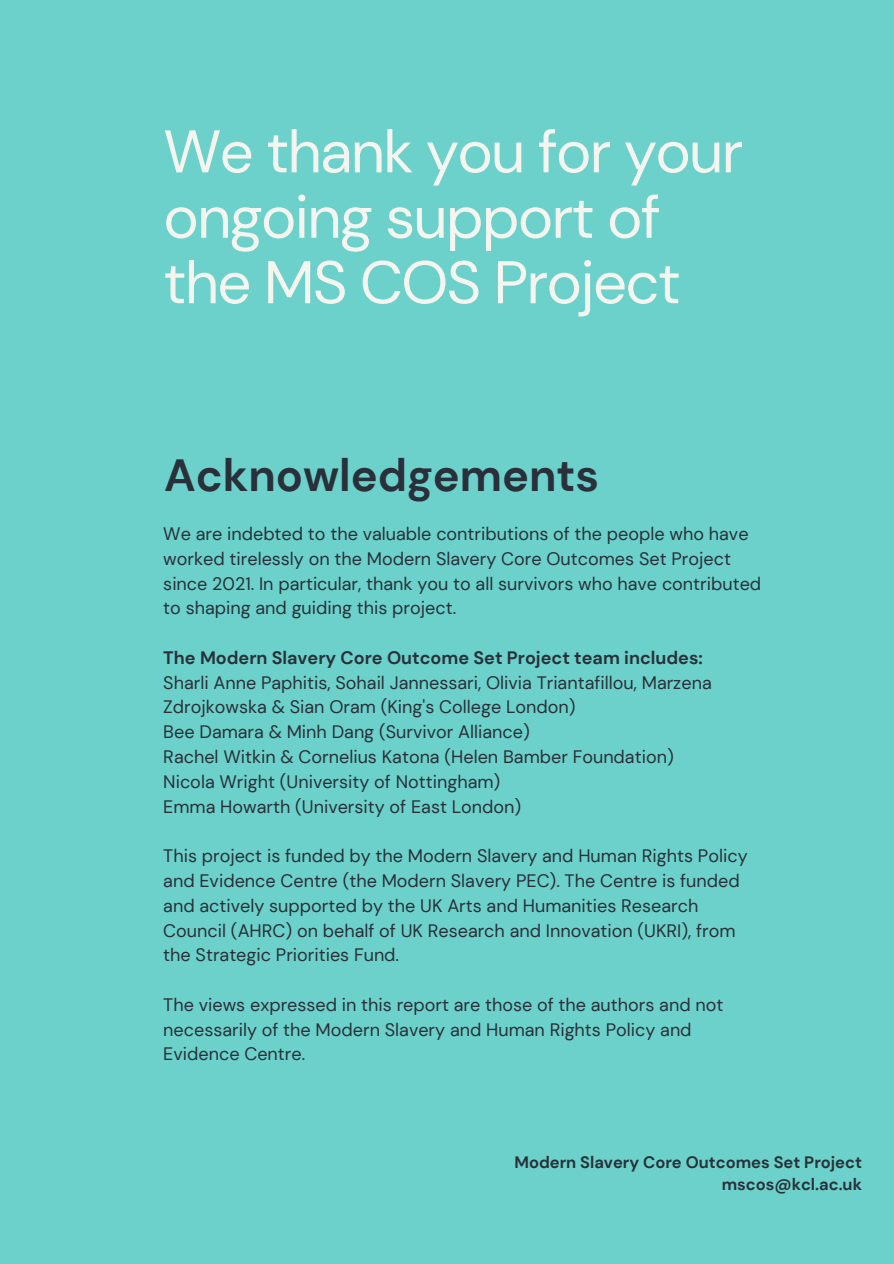
<style>
.page{position:relative;width:894px;height:1264px;background:#fff}
.page>*{position:absolute;margin:0;border:0;box-sizing:border-box;transform-origin:0 0}
.t1{font:60px/65.4px "DM Sans";letter-spacing:-.03em;color:#f5f5ef}
.t2{font:700 45px "DM Sans";color:#293039}
.t3{font:18px/24.8px "DM Sans";color:#293039}
.t4{font:700 18px "DM Sans";color:#293039}
.t5{font:700 16.5px "DM Sans";color:#293039}
</style>
<div class="page">
<div style="left:0;top:0;width:893px;height:1263px;background:#6cd1cb"></div>
<p class="t1" style="left:163px;top:119px;width:581px">We thank you for your ongoing support of the MS COS Project</p>
<p class="t2" style="left:164px;top:446px;width:436px">Acknowledgements</p>
<p class="t3" style="left:163px;top:521px;width:599px">We are indebted to the valuable contributions of the people who have worked tirelessly on the Modern Slavery Core Outcomes Set Project since 2021. In particular, thank you to all survivors who have contributed to shaping and guiding this project.</p>
<p class="t4" style="left:163px;top:646px;width:541px">The Modern Slavery Core Outcome Set Project team includes:</p>
<p class="t3" style="left:163px;top:670px;width:550px">Sharli Anne Paphitis, Sohail Jannessari, Olivia Triantafillou, Marzena<br>Zdrojkowska &amp; Sian Oram (King's College London)</p>
<p class="t3" style="left:163px;top:719px;width:368px">Bee Damara &amp; Minh Dang (Survivor Alliance)</p>
<p class="t3" style="left:163px;top:744px;width:511px">Rachel Witkin &amp; Cornelius Katona (Helen Bamber Foundation)</p>
<p class="t3" style="left:163px;top:769px;width:338px">Nicola Wright (University of Nottingham)</p>
<p class="t3" style="left:163px;top:794px;width:359px">Emma Howarth (University of East London)</p>
<p class="t3" style="left:163px;top:843px;width:585px">This project is funded by the Modern Slavery and Human Rights Policy and Evidence Centre (the Modern Slavery PEC). The Centre is funded and actively supported by the UK Arts and Humanities Research Council (AHRC) on behalf of UK Research and Innovation (UKRI), from the Strategic Priorities Fund.</p>
<p class="t3" style="left:163px;top:992px;width:561px">The views expressed in this report are those of the authors and not necessarily of the Modern Slavery and Human Rights Policy and<br>Evidence Centre.</p>
<p class="t5" style="left:514px;top:1151px;width:349px">Modern Slavery Core Outcomes Set Project</p>
<p class="t5" style="left:721px;top:1173px;width:142px">mscos@kcl.ac.uk</p>
</div>
